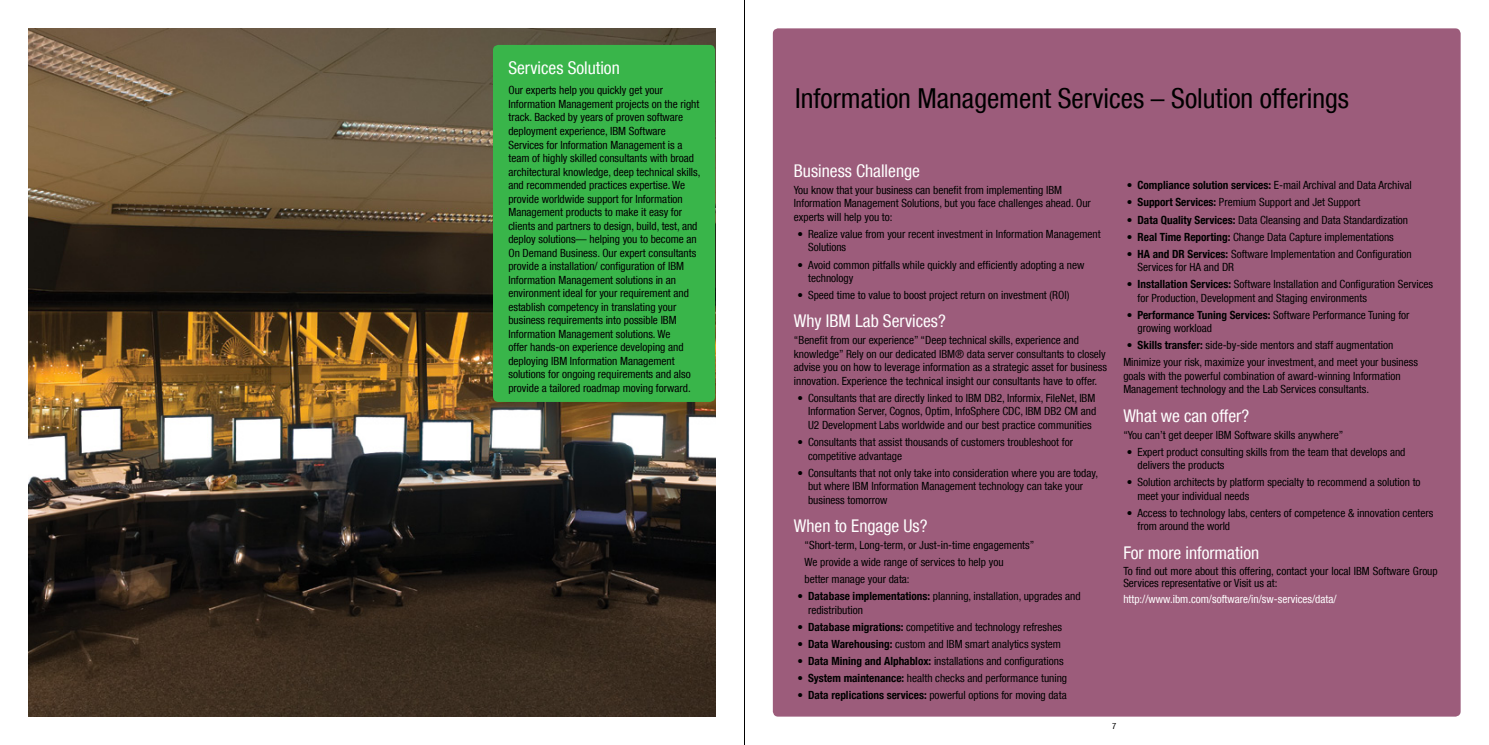
<style>
.page{position:relative;width:1489px;height:745px;background:#fff}
.page>*{position:absolute;margin:0;border:0;box-sizing:border-box;transform-origin:0 0}
.t1{font:condensed 27.5px "Helvetica Neue LT Com";color:#000}
.t2{font:condensed 17.5px "Helvetica Neue LT Com";color:#fff}
.t3{font:condensed 11.25px/13.5px "Helvetica Neue LT Com";color:#000}
.t4{font:condensed 11.25px "Helvetica Neue LT Com";color:#fff}
.t5{font:condensed 8.75px "Helvetica Neue LT Com";color:#000}
.s1{font-weight:700}
</style>
<div class="page">
<img style="left:28px;top:28px;width:687px;height:688px">
<div style="left:773px;top:28px;width:687px;height:688px;background:#9c5c7b;border-radius:5px"></div>
<hr style="left:744px;top:0;width:1px;height:744px;background:#000">
<div style="left:493px;top:45px;width:222px;height:357px;background:#39b54a;border-radius:5px"></div>
<h2 class="t2" style="left:508px;top:57px;width:113px">Services Solution</h2>
<p class="t3" style="left:508px;top:84px;width:194px">Our experts help you quickly get your Information Management projects on the right track. Backed by years of proven software deployment experience, IBM Software Services for Information Management is a team of highly skilled consultants with broad architectural knowledge, deep technical skills, and recommended practices expertise. We provide worldwide support for Information Management products to make it easy for clients and partners to design, build, test, and deploy solutions— helping you to become an On Demand Business. Our expert consultants provide a installation/ configuration of IBM Information Management solutions in an environment ideal for your requirement and establish competency in translating your business requirements into possible IBM Information Management solutions. We<br>offer hands-on experience developing and deploying IBM Information Management solutions for ongoing requirements and also provide a tailored roadmap moving forward.</p>
<h1 class="t1" style="left:795px;top:82px;width:555px">Information Management Services – Solution offerings</h1>
<h2 class="t2" style="left:794px;top:160px;width:128px">Business Challenge</h2>
<p class="t3" style="left:794px;top:183px;width:298px">You know that your business can benefit from implementing IBM<br>Information Management Solutions, but you face challenges ahead. Our experts will help you to:</p>
<p class="t3" style="left:808px;top:227px;width:294px;text-indent:-11px">• Realize value from your recent investment in Information Management<br>Solutions</p>
<p class="t3" style="left:808px;top:257px;width:278px;text-indent:-11px">• Avoid common pitfalls while quickly and efficiently adopting a new technology</p>
<p class="t3" style="left:797px;top:288px;width:273px">• Speed time to value to boost project return on investment (ROI)</p>
<h2 class="t2" style="left:794px;top:310px;width:153px">Why IBM Lab Services?</h2>
<p class="t3" style="left:794px;top:333px;width:315px">“Benefit from our experience” “Deep technical skills, experience and knowledge” Rely on our dedicated IBM® data server consultants to closely advise you on how to leverage information as a strategic asset for business innovation. Experience the technical insight our consultants have to offer.</p>
<p class="t3" style="left:808px;top:391px;width:290px;text-align:justify;text-indent:-11px">• Consultants that are directly linked to IBM DB2, Informix, FileNet, IBM Information Server, Cognos, Optim, InfoSphere CDC, IBM DB2 CM and U2 Development Labs worldwide and our best practice communities</p>
<p class="t3" style="left:808px;top:435px;width:266px;text-indent:-11px">• Consultants that assist thousands of customers troubleshoot for competitive advantage</p>
<p class="t3" style="left:808px;top:465px;width:291px;text-indent:-11px">• Consultants that not only take into consideration where you are today, but where IBM Information Management technology can take your business tomorrow</p>
<h2 class="t2" style="left:794px;top:515px;width:135px">When to Engage Us?</h2>
<p class="t3" style="left:804px;top:536px;width:231px;line-height:17px">“Short-term, Long-term, or Just-in-time engagements”<br>We provide a wide range of services to help you<br>better manage your data:</p>
<p class="t3" style="left:808px;top:589px;width:274px;text-indent:-11px">• <span class="s1">Database implementations:</span> planning, installation, upgrades and redistribution</p>
<p class="t3" style="left:797px;top:619px;width:266px">• <span class="s1">Database migrations:</span> competitive and technology refreshes</p>
<p class="t3" style="left:797px;top:636px;width:265px">• <span class="s1">Data Warehousing:</span> custom and IBM smart analytics system</p>
<p class="t3" style="left:797px;top:653px;width:268px">• <span class="s1">Data Mining and Alphablox:</span> installations and configurations</p>
<p class="t3" style="left:797px;top:670px;width:271px">• <span class="s1">System maintenance:</span> health checks and performance tuning</p>
<p class="t3" style="left:797px;top:687px;width:271px">• <span class="s1">Data replications services:</span> powerful options for moving data</p>
<p class="t3" style="left:1127px;top:178px;width:286px">• <span class="s1">Compliance solution services:</span> E-mail Archival and Data Archival</p>
<p class="t3" style="left:1127px;top:195px;width:235px">• <span class="s1">Support Services:</span> Premium Support and Jet Support</p>
<p class="t3" style="left:1127px;top:212px;width:283px">• <span class="s1">Data Quality Services:</span> Data Cleansing and Data Standardization</p>
<p class="t3" style="left:1127px;top:230px;width:268px">• <span class="s1">Real Time Reporting:</span> Change Data Capture implementations</p>
<p class="t3" style="left:1137px;top:247px;width:276px;text-indent:-11px">• <span class="s1">HA and DR Services:</span> Software Implementation and Configuration<br>Services for HA and DR</p>
<p class="t3" style="left:1137px;top:277px;width:297px;text-indent:-11px">• <span class="s1">Installation Services:</span> Software Installation and Configuration Services for Production, Development and Staging environments</p>
<p class="t3" style="left:1137px;top:308px;width:274px;text-indent:-11px">• <span class="s1">Performance Tuning Services:</span> Software Performance Tuning for growing workload</p>
<p class="t3" style="left:1123px;top:336px;width:296px;line-height:17px;text-indent:4px">• <span class="s1">Skills transfer:</span> side-by-side mentors and staff augmentation<br>Minimize your risk, maximize your investment, and meet your business</p>
<p class="t3" style="left:1123px;top:369px;width:279px">goals with the powerful combination of award-winning Information<br>Management technology and the Lab Services consultants.</p>
<h2 class="t2" style="left:1123px;top:405px;width:127px">What we can offer?</h2>
<p class="t3" style="left:1123px;top:427px;width:221px">“You can’t get deeper IBM Software skills anywhere”</p>
<p class="t3" style="left:1137px;top:444px;width:269px;text-indent:-11px">• Expert product consulting skills from the team that develops and delivers the products</p>
<p class="t3" style="left:1137px;top:475px;width:285px;text-indent:-11px">• Solution architects by platform specialty to recommend a solution to meet your individual needs</p>
<p class="t3" style="left:1137px;top:506px;width:297px;text-indent:-11px">• Access to technology labs, centers of competence &amp; innovation centers from around the world</p>
<h2 class="t2" style="left:1123px;top:542px;width:137px">For more information</h2>
<p class="t3" style="left:1123px;top:564px;width:316px;line-height:12.5px">To find out more about this offering, contact your local IBM Software Group<br>Services representative or Visit us at:</p>
<p class="t4" style="left:1123px;top:592px;width:215px">http://www.ibm.com/software/in/sw-services/data/</p>
<p class="t5" style="left:1112px;top:720px;width:6px">7</p>
</div>
